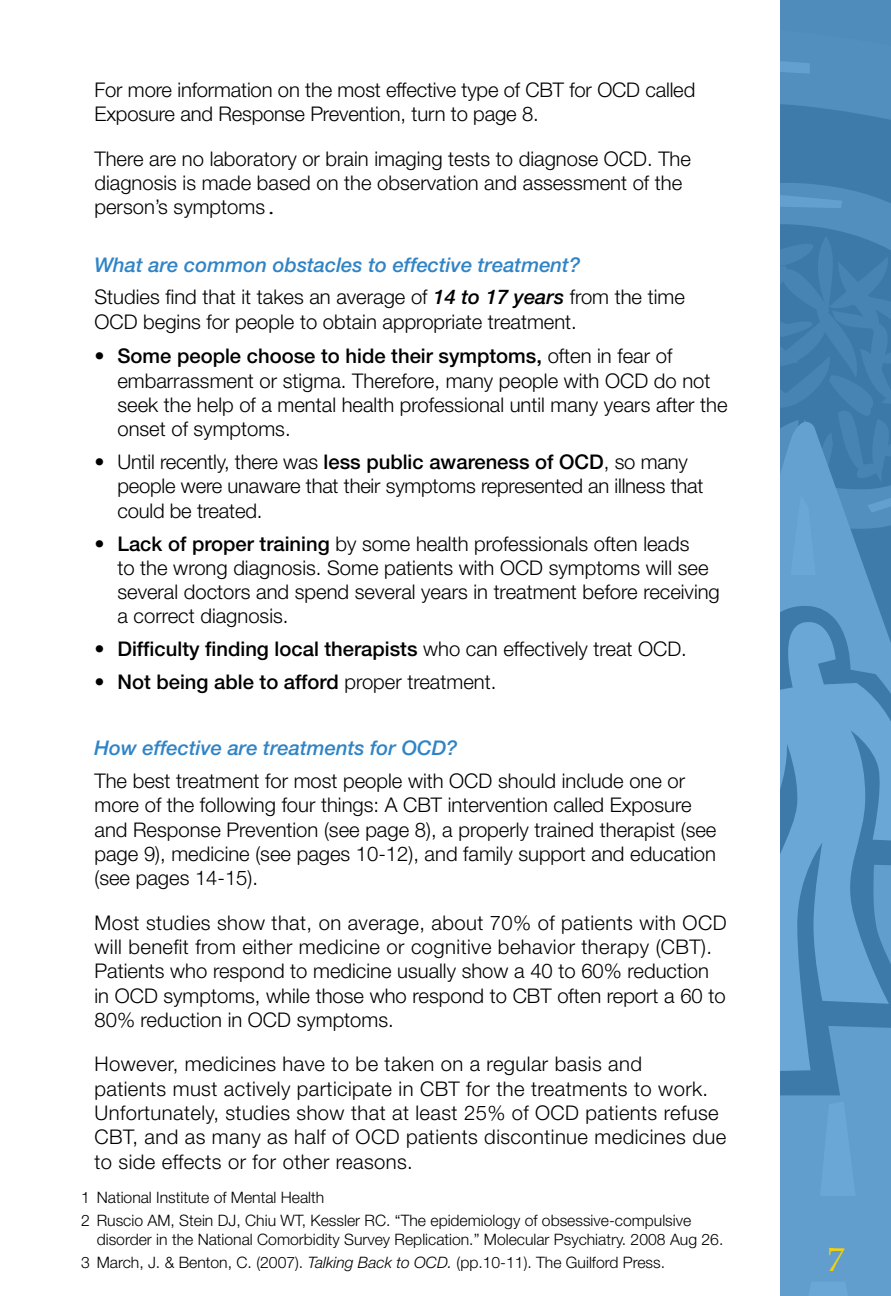
<style>
.page{position:relative;width:891px;height:1296px;background:#fff}
.page>*{position:absolute;margin:0;border:0;box-sizing:border-box;transform-origin:0 0}
.t1{font:33.75px "Palatino Linotype";color:#f1d00e}
.t2{font:300 20.25px/24.3px "Helvetica Neue";color:#000}
.t3{font:300 20.25px/24.3px "Helvetica Neue";letter-spacing:.02em;color:#000}
.t4{font:500 20.25px "Helvetica Neue";color:#000}
.t5{font:italic 500 20.25px "Helvetica Neue";color:#3084c6}
.t6{font:300 15.75px/22.9px "Helvetica Neue";color:#000}
.s1{font-family:"Courier";font-weight:400}
.s2{font-weight:500;font-style:italic;color:#3084c6}
.s3{font-weight:500;font-style:italic}
.s4{font-weight:500}
.s5{font-weight:300}
.s6{font-style:italic}
</style>
<div class="page">
<div style="left:781px;top:1196px;width:110px;height:100px;background:#619dcd"></div>
<svg style="left:804px;top:1282px;width:49px;height:14px"></svg>
<svg style="left:781px;top:0;width:110px;height:1196px;background:#5490bf"></svg>
<p class="t2" style="left:94px;top:77px;width:602px">For more information on the most effective type of CBT for OCD called<br>Exposure and Response Prevention, turn to page 8.</p>
<p class="t2" style="left:94px;top:146px;width:598px">There are no laboratory or brain imaging tests to diagnose OCD. The diagnosis is made based on the observation and assessment of the person’s symptoms<span class="s1">.</span></p>
<p class="t2" style="left:94px;top:248px;width:592px;line-height:32.9px"><span class="s2">What are common obstacles to effective treatment?<br></span>Studies find that it takes an average of <span class="s3">14 to 17 years</span> from the time</p>
<p class="t2" style="left:94px;top:309px;width:484px">OCD begins for people to obtain appropriate treatment.</p>
<p class="t2" style="left:117px;top:343px;width:612px;text-indent:-23px">• <span class="s4">Some people choose to hide their symptoms,</span> often in fear of embarrassment or stigma. Therefore, many people with OCD do not seek the help of a mental health professional until many years after the onset of symptoms.</p>
<p class="t2" style="left:117px;top:449px;width:588px;text-indent:-23px">• Until recently, there was <span class="s4">less public awareness of OCD</span>, so many people were unaware that their symptoms represented an illness that could be treated.</p>
<p class="t2" style="left:117px;top:531px;width:604px;text-indent:-23px">• <span class="s4">Lack of proper training</span> by some health professionals often leads<br>to the wrong diagnosis. Some patients with OCD symptoms will see several doctors and spend several years in treatment before receiving a correct diagnosis.</p>
<p class="t4" style="left:95px;top:637px;width:594px"><span class="s5">•</span> Difficulty finding local therapists <span class="s5">who can effectively treat OCD.</span></p>
<p class="t4" style="left:95px;top:670px;width:403px"><span class="s5">•</span> Not being able to afford <span class="s5">proper treatment.</span></p>
<p class="t5" style="left:95px;top:736px;width:365px">How effective are treatments for OCD?</p>
<p class="t2" style="left:95px;top:768px;width:623px">The best treatment for most people with OCD should include one or more of the following four things: A CBT intervention called Exposure and Response Prevention (see page 8), a properly trained therapist (see page 9), medicine (see pages 10-12), and family support and education (see pages 14-15).</p>
<p class="t2" style="left:95px;top:910px;width:634px">Most studies show that, on average, about 70% of patients with OCD will benefit from either medicine or cognitive behavior therapy (CBT).<br>Patients who respond to medicine usually show a 40 to 60% reduction in OCD symptoms, while those who respond to CBT often report a 60 to 80% reduction in OCD symptoms.</p>
<p class="t3" style="left:95px;top:1052px;width:633px">However, medicines have to be taken on a regular basis and<br>patients must actively participate in CBT for the treatments to work.<br>Unfortunately, studies show that at least 25% of OCD patients refuse CBT, and as many as half of OCD patients discontinue medicines due to side effects or for other reasons.</p>
<p class="t6" style="left:81px;top:1186px;width:612px">1 National Institute of Mental Health<br>2 Ruscio AM, Stein DJ, Chiu WT, Kessler RC. “The epidemiology of obsessive-compulsive</p>
<p class="t6" style="left:81px;top:1228px;width:644px;text-indent:16px">disorder in the National Comorbidity Survey Replication.” Molecular Psychiatry. 2008 Aug 26.<br>3 March, J. &amp; Benton, C. (2007). <span class="s6">Talking Back to OCD.</span> (pp.10-11). The Guilford Press.</p>
<h1 class="t1" style="left:828px;top:1235px;width:18px">7</h1>
</div>
